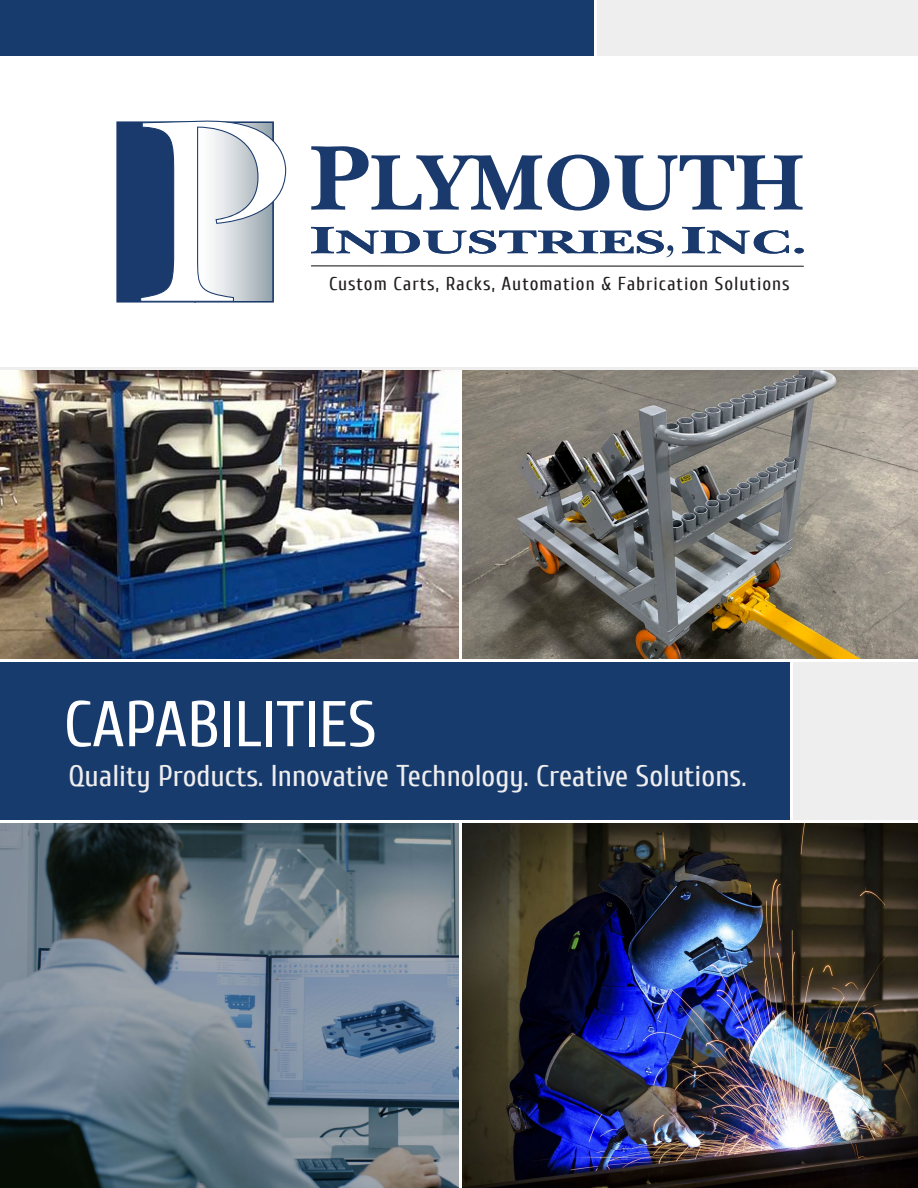
<style>
.page{position:relative;width:918px;height:1188px;background:#fff}
.page>*{position:absolute;margin:0;border:0;box-sizing:border-box;transform-origin:0 0}
.t1{font:64.5px "Cuprum";color:#fff}
.t2{font:30px "Cuprum";color:#eee}
.t3{font:18.75px "Cuprum";letter-spacing:.05em;color:#231f20}
</style>
<div class="page">
<img style="left:462px;top:369px;width:456px;height:290px">
<img style="left:0;top:369px;width:460px;height:290px">
<img style="left:0;top:823px;width:459px;height:365px">
<img style="left:462px;top:823px;width:456px;height:365px">
<div style="left:0;top:0;width:918px;height:55px;background:#eee"></div>
<div style="left:0;top:0;width:596px;height:55px;background:#183b6e"></div>
<hr style="left:594px;top:0;width:3px;height:57px;background:#fff">
<div style="left:785px;top:662px;width:133px;height:159px;background:#eee"></div>
<div style="left:0;top:662px;width:791px;height:159px;background:#183b6e"></div>
<hr style="left:790px;top:661px;width:2px;height:162px;background:#fff">
<svg style="left:311px;top:146px;width:298px;height:65px"></svg>
<svg style="left:615px;top:155px;width:188px;height:56px"></svg>
<svg style="left:682px;top:227px;width:107px;height:27px"></svg>
<div style="left:795px;top:248px;width:9px;height:5px;background:#1a3a6d;border-radius:50%"></div>
<div style="left:117px;top:122px;width:78px;height:180px;background:#1a3a6d"></div>
<div style="left:116px;top:121px;width:80px;height:182px;border:2px solid #1a3a6d"></div>
<svg style="left:140px;top:120px;width:146px;height:182px"></svg>
<svg style="left:311px;top:227px;width:362px;height:30px"></svg>
<hr style="left:311px;top:266px;width:493px;height:1px;background:#231f20">
<hr style="left:0;top:367px;width:918px;height:2px;background:#eee">
<p class="t3" style="left:329px;top:274px;width:462px">Custom Carts, Racks, Automation &amp; Fabrication Solutions</p>
<p class="t1" style="left:64px;top:689px;width:314px">CAPABILITIES</p>
<p class="t2" style="left:68px;top:759px;width:680px">Quality Products. Innovative Technology. Creative Solutions.</p>
</div>
